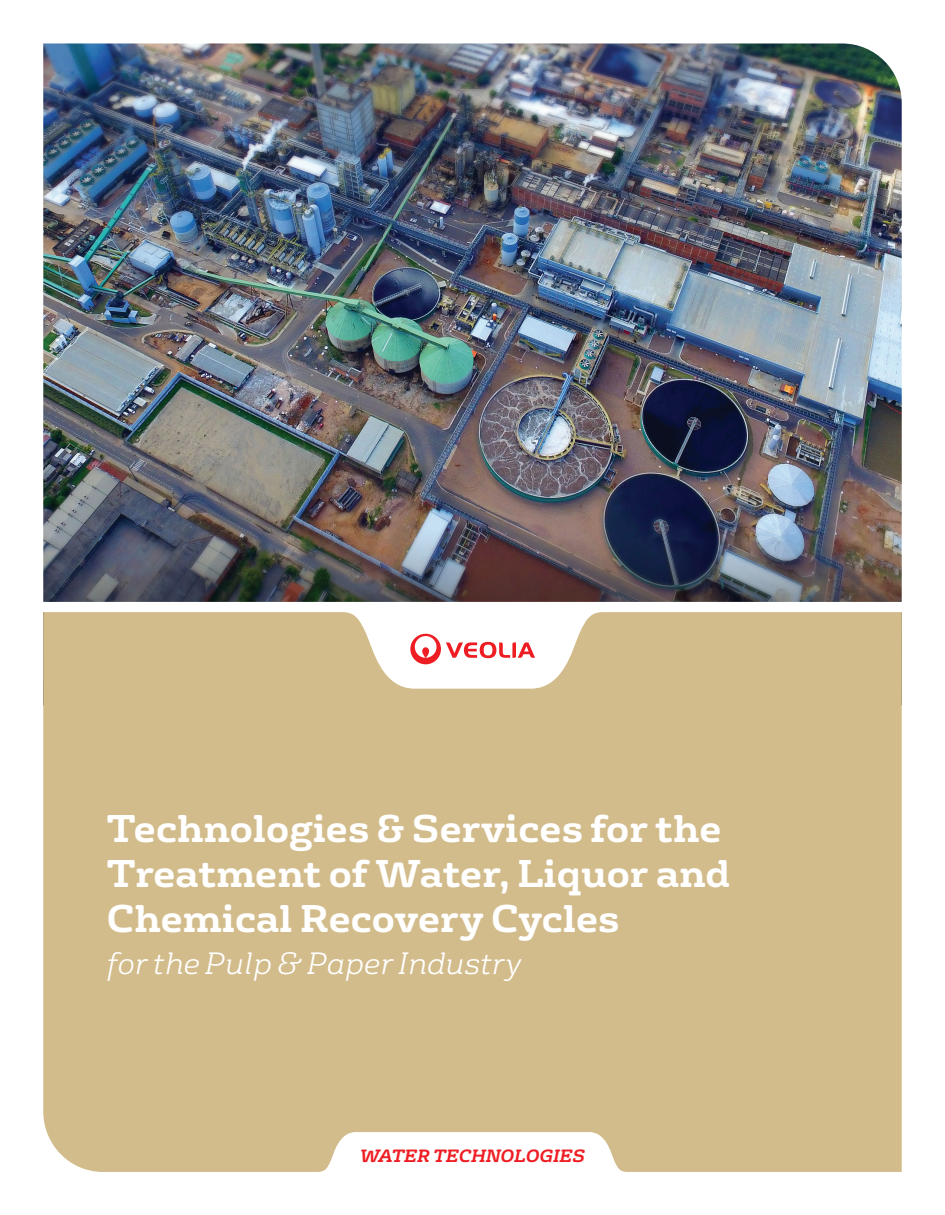
<style>
.page{position:relative;width:945px;height:1215px;background:#fff}
.page>*{position:absolute;margin:0;border:0;box-sizing:border-box;transform-origin:0 0}
.t1{font:700 37.5px/45px "FS Rufus";color:#fff}
.t2{font:italic 300 30px "FS Rufus";color:#fff}
.t3{font:italic 700 17.25px "FS Rufus";color:#ee1d23}
</style>
<div class="page">
<img style="left:43px;top:43px;width:859px;height:559px">
<div style="left:43px;top:689px;width:859px;height:483px;background:#d3bc8b"></div>
<svg style="left:43px;top:612px;width:859px;height:77px;fill:#d3bc8b"></svg>
<svg style="left:410px;top:634px;width:125px;height:30px"></svg>
<svg style="left:319px;top:1132px;width:307px;height:40px"></svg>
<p class="t1" style="left:107px;top:803px;width:625px">Technologies &amp; Services for the<br>Treatment of Water, Liquor and<br>Chemical Recovery Cycles</p>
<p class="t2" style="left:107px;top:938px;width:416px">for the Pulp &amp; Paper Industry</p>
<p class="t3" style="left:360px;top:1141px;width:226px">WATER TECHNOLOGIES</p>
</div>
